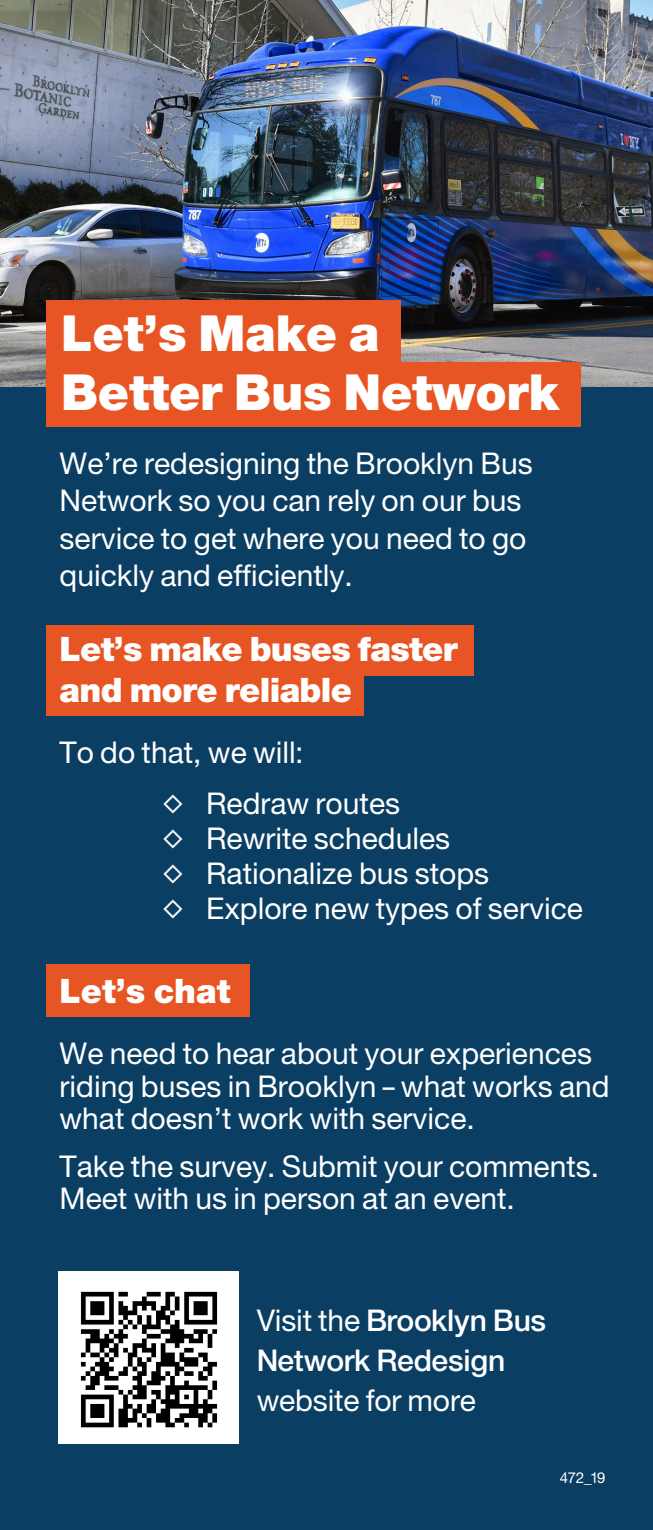
<style>
.page{position:relative;width:653px;height:1530px;background:#fff}
.page>*{position:absolute;margin:0;border:0;box-sizing:border-box;transform-origin:0 0}
.t1{font:900 49.75px/59.8px "Helvetica Transit";letter-spacing:-.005em;color:#fff}
.t2{font:900 33.75px/40.5px "Helvetica Transit";letter-spacing:-.02em;color:#fff}
.t3{font:30px/37.5px "Helvetica Transit";color:#fff}
.t4{font:500 30px/40px "Helvetica Transit";letter-spacing:-.015em;color:#fff}
.t5{font:15px "Helvetica Transit";color:#fff}
.s1{font-weight:400}
</style>
<div class="page">
<div style="left:0;top:0;width:652px;height:1530px;background:#0b3e63"></div>
<img style="left:0;top:0;width:652px;height:387px">
<div style="left:46px;top:965px;width:204px;height:52px;background:#e75524"></div>
<div style="left:46px;top:625px;width:428px;height:51px;background:#e75524"></div>
<div style="left:46px;top:665px;width:318px;height:50px;background:#e75524"></div>
<div style="left:46px;top:362px;width:534px;height:65px;background:#e75524"></div>
<div style="left:46px;top:301px;width:354px;height:65px;background:#e75524"></div>
<div style="left:58px;top:1271px;width:181px;height:172px;background:#fff"></div>
<img style="left:80px;top:1291px;width:138px;height:137px">
<p class="t1" style="left:61px;top:303px;width:499px">Let’s Make a<br>Better Bus Network</p>
<p class="t3" style="left:59px;top:444px;width:474px">We’re redesigning the Brooklyn Bus<br>Network so you can rely on our bus service to get where you need to go quickly and efficiently.</p>
<p class="t2" style="left:59px;top:629px;width:399px">Let’s make buses faster and more reliable</p>
<p class="t3" style="left:59px;top:733px;width:245px">To do that, we will:</p>
<p class="t3" style="left:206px;top:784px;width:196px">Redraw routes</p>
<p class="t3" style="left:206px;top:819px;width:246px">Rewrite schedules</p>
<p class="t3" style="left:206px;top:854px;width:285px">Rationalize bus stops</p>
<p class="t3" style="left:206px;top:889px;width:378px">Explore new types of service</p>
<p class="t2" style="left:59px;top:970px;width:172px">Let’s chat</p>
<p class="t3" style="left:59px;top:1037px;width:551px;line-height:32.5px">We need to hear about your experiences riding buses in Brooklyn – what works and what doesn’t work with service.</p>
<p class="t3" style="left:59px;top:1149px;width:541px;line-height:32.5px">Take the survey. Submit your comments.<br>Meet with us in person at an event.</p>
<p class="t4" style="left:256px;top:1300px;width:291px"><span class="s1">Visit the</span> Brooklyn Bus<br>Network Redesign <span class="s1">website for more</span></p>
<p class="t5" style="left:560px;top:1469px;width:47px">472_19</p>
</div>
